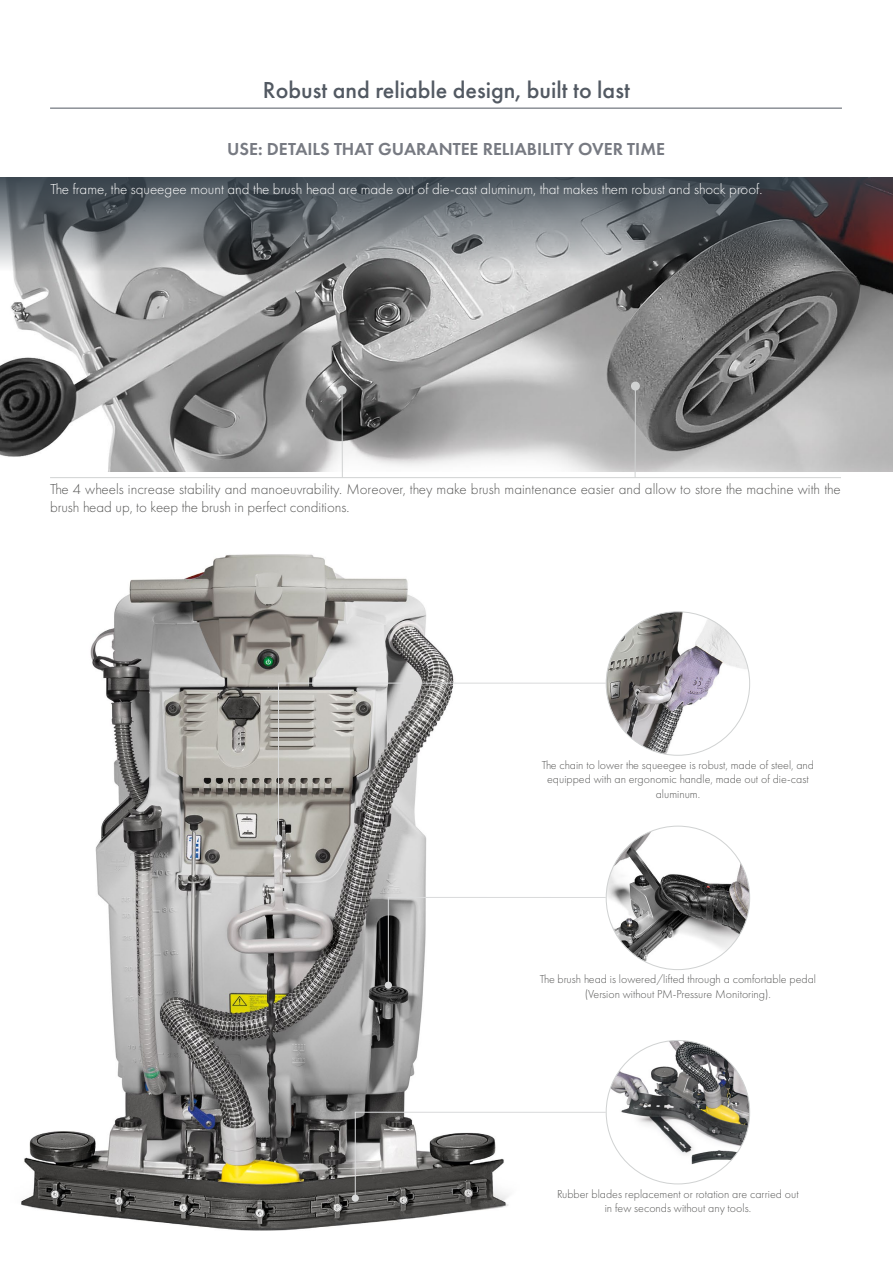
<style>
.page{position:relative;width:893px;height:1263px;background:#fff}
.page>*{position:absolute;margin:0;border:0;box-sizing:border-box;transform-origin:0 0}
.t1{font:500 24px "Futura PT";color:#525962}
.t2{font:600 18px "Futura PT";color:#777a82}
.t3{font:300 15px/18px "Futura PT";color:#575756}
.t4{font:300 15px "Futura PT";color:#fff}
.t5{font:300 12px/14.4px "Futura PT";color:#575756;text-align:center}
</style>
<div class="page">
<img style="left:21px;top:554px;width:718px;height:677px">
<hr style="left:50px;top:108px;width:792px;height:1px;background:#525962">
<img style="left:0;top:271px;width:893px;height:200px">
<hr style="left:342px;top:390px;width:1px;height:87px;background:#d0d2d2">
<div style="left:338px;top:386px;width:9px;height:9px;background:#d0d2d2;border-radius:50%"></div>
<hr style="left:635px;top:386px;width:1px;height:91px;background:#d0d2d2">
<div style="left:631px;top:381px;width:9px;height:9px;background:#d0d2d2;border-radius:50%"></div>
<hr style="left:50px;top:477px;width:791px;height:1px;background:#d0d2d2">
<svg style="left:0;top:177px;width:893px;height:94px;background:#676a6e"></svg>
<img style="left:606px;top:826px;width:144px;height:143px;border-radius:72px">
<img style="left:606px;top:1040px;width:144px;height:144px;border-radius:72px">
<img style="left:606px;top:612px;width:144px;height:143px;border-radius:72px">
<svg style="left:388px;top:897px;width:218px;height:89px"></svg>
<div style="left:385px;top:981px;width:7px;height:8px;background:#d9dadb;border-radius:50%"></div>
<svg style="left:355px;top:1112px;width:251px;height:86px"></svg>
<div style="left:352px;top:1194px;width:7px;height:8px;background:#d9dadb;border-radius:50%"></div>
<svg style="left:278px;top:683px;width:328px;height:156px"></svg>
<div style="left:275px;top:834px;width:7px;height:8px;background:#d9dadb;border-radius:50%"></div>
<h1 class="t1" style="left:263px;top:76px;width:368px">Robust and reliable design, built to last</h1>
<h2 class="t2" style="left:227px;top:138px;width:439px">USE: DETAILS THAT GUARANTEE RELIABILITY OVER TIME</h2>
<p class="t4" style="left:50px;top:181px;width:713px">The frame, the squeegee mount and the brush head are made out of die-cast aluminum, that makes them robust and shock proof.</p>
<p class="t3" style="left:50px;top:480px;width:792px">The 4 wheels increase stability and manoeuvrability. Moreover, they make brush maintenance easier and allow to store the machine with the brush head up, to keep the brush in perfect conditions.</p>
<p class="t5" style="left:542px;top:758px;width:274px">The chain to lower the squeegee is robust, made of steel, and equipped with an ergonomic handle, made out of die-cast aluminum.</p>
<p class="t5" style="left:540px;top:972px;width:278px">The brush head is lowered/lifted through a comfortable pedal (Version without PM-Pressure Monitoring).</p>
<p class="t5" style="left:557px;top:1186px;width:243px">Rubber blades replacement or rotation are carried out in few seconds without any tools.</p>
</div>
